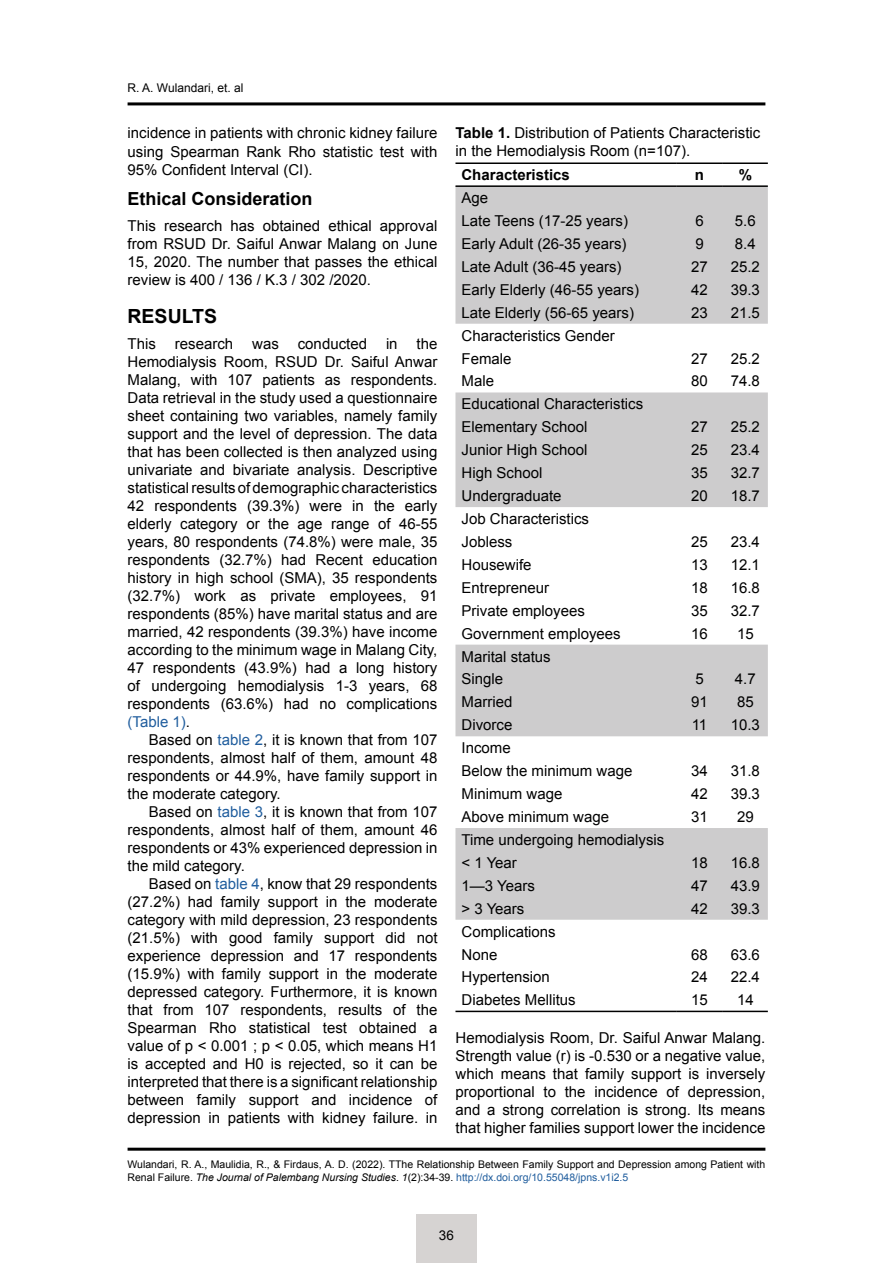
<style>
.page{position:relative;width:893px;height:1263px;background:#fff}
.page>*{position:absolute;margin:0;border:0;box-sizing:border-box;transform-origin:0 0}
.t1{font:700 19.5px "Arial";color:#000}
.t2{font:700 18px "Arial";color:#000}
.t3{font:15px/18px "Arial";color:#000}
.t4{font:700 15px "Arial";color:#000}
.t5{font:13.5px "Arial";color:#000}
.t6{font:12px "Arial";color:#000}
.t7{font:10.5px/12.6px "Arial";color:#000}
.s1{color:#215e9e}
.s2{font-weight:700}
.s3{font-style:italic}
</style>
<div class="page">
<hr style="left:128px;top:102px;width:637px;height:3px;background:#000">
<div style="left:416px;top:1214px;width:61px;height:49px;background:#d6d3d2"></div>
<hr style="left:128px;top:1148px;width:637px;height:3px;background:#000">
<svg style="left:455px;top:187px;width:313px;height:733px;fill:#cdcccd"></svg>
<hr style="left:455px;top:162px;width:221px;height:2px;background:#000">
<hr style="left:676px;top:162px;width:47px;height:2px;background:#000">
<hr style="left:723px;top:162px;width:45px;height:2px;background:#000">
<hr style="left:455px;top:1011px;width:221px;height:1px;background:#000">
<hr style="left:676px;top:1011px;width:47px;height:1px;background:#000">
<hr style="left:723px;top:1011px;width:45px;height:1px;background:#000">
<hr style="left:455px;top:185px;width:221px;height:2px;background:#000">
<hr style="left:676px;top:185px;width:47px;height:2px;background:#000">
<hr style="left:723px;top:185px;width:45px;height:2px;background:#000">
<p class="t6" style="left:128px;top:80px;width:117px">R. A. Wulandari, et. al</p>
<p class="t3" style="left:128px;top:124px;width:311px;text-align:justify">incidence in patients with chronic kidney failure using Spearman Rank Rho statistic test with 95% Confident Interval (CI).</p>
<p class="t2" style="left:128px;top:186px;width:187px">Ethical Consideration</p>
<p class="t3" style="left:128px;top:217px;width:311px;text-align:justify">This research has obtained ethical approval from RSUD Dr. Saiful Anwar Malang on June 15, 2020. The number that passes the ethical review is 400 / 136 / K.3 / 302 /2020.</p>
<h1 class="t1" style="left:128px;top:303px;width:91px">RESULTS</h1>
<p class="t3" style="left:128px;top:335px;width:30px">This</p>
<p class="t3" style="left:175px;top:335px;width:60px">research</p>
<p class="t3" style="left:252px;top:335px;width:28px">was</p>
<p class="t3" style="left:298px;top:335px;width:71px">conducted</p>
<p class="t3" style="left:386px;top:335px;width:13px">in</p>
<p class="t3" style="left:128px;top:335px;width:311px;text-align:justify;text-indent:289px">the Hemodialysis Room, RSUD Dr. Saiful Anwar Malang, with 107 patients as respondents.<br>Data retrieval in the study used a questionnaire sheet containing two variables, namely family support and the level of depression. The data that has been collected is then analyzed using univariate and bivariate analysis. Descriptive statistical results of demographic characteristics 42 respondents (39.3%) were in the early elderly category or the age range of 46-55 years, 80 respondents (74.8%) were male, 35 respondents (32.7%) had Recent education history in high school (SMA), 35 respondents (32.7%) work as private employees, 91 respondents (85%) have marital status and are married, 42 respondents (39.3%) have income according to the minimum wage in Malang City, 47 respondents (43.9%) had a long history of undergoing hemodialysis 1-3 years, 68 respondents (63.6%) had no complications <span class="s1">(Table 1)</span>.</p>
<p class="t3" style="left:128px;top:731px;width:311px;text-align:justify;text-indent:21px">Based on <span class="s1">table 2</span>, it is known that from 107 respondents, almost half of them, amount 48 respondents or 44.9%, have family support in the moderate category.</p>
<p class="t3" style="left:128px;top:803px;width:311px;text-align:justify;text-indent:21px">Based on <span class="s1">table 3</span>, it is known that from 107 respondents, almost half of them, amount 46 respondents or 43% experienced depression in the mild category.</p>
<p class="t3" style="left:128px;top:875px;width:311px;text-align:justify;text-indent:21px">Based on <span class="s1">table 4</span>, know that 29 respondents (27.2%) had family support in the moderate category with mild depression, 23 respondents (21.5%) with good family support did not experience depression and 17 respondents (15.9%) with family support in the moderate depressed category. Furthermore, it is known that from 107 respondents, results of the Spearman Rho statistical test obtained a value of p &lt; 0.001 ; p &lt; 0.05, which means H1 is accepted and H0 is rejected, so it can be interpreted that there is a significant relationship between family support and incidence of depression in patients with kidney failure. in</p>
<p class="t3" style="left:455px;top:124px;width:306px"><span class="s2">Table 1.</span> Distribution of Patients Characteristic in the Hemodialysis Room (n=107).</p>
<p class="t4" style="left:461px;top:165px;width:110px">Characteristics</p>
<p class="t4" style="left:695px;top:165px;width:11px">n</p>
<p class="t4" style="left:739px;top:165px;width:15px">%</p>
<p class="t3" style="left:461px;top:186px;width:168px;line-height:23px">Age<br>Late Teens (17-25 years)</p>
<p class="t3" style="left:695px;top:212px;width:10px">6</p>
<p class="t3" style="left:735px;top:212px;width:22px">5.6</p>
<p class="t3" style="left:461px;top:235px;width:167px">Early Adult (26-35 years)</p>
<p class="t3" style="left:695px;top:235px;width:10px">9</p>
<p class="t3" style="left:735px;top:235px;width:22px">8.4</p>
<p class="t3" style="left:461px;top:258px;width:162px">Late Adult (36-45 years)</p>
<p class="t3" style="left:691px;top:258px;width:18px">27</p>
<p class="t3" style="left:731px;top:258px;width:31px">25.2</p>
<p class="t3" style="left:461px;top:281px;width:179px">Early Elderly (46-55 years)</p>
<p class="t3" style="left:691px;top:281px;width:18px">42</p>
<p class="t3" style="left:731px;top:281px;width:31px">39.3</p>
<p class="t3" style="left:461px;top:304px;width:174px">Late Elderly (56-65 years)</p>
<p class="t3" style="left:691px;top:304px;width:18px">23</p>
<p class="t3" style="left:731px;top:304px;width:31px">21.5</p>
<p class="t3" style="left:461px;top:324px;width:155px;line-height:23px">Characteristics Gender<br>Female</p>
<p class="t3" style="left:691px;top:349px;width:18px">27</p>
<p class="t3" style="left:731px;top:349px;width:31px">25.2</p>
<p class="t3" style="left:461px;top:372px;width:34px">Male</p>
<p class="t3" style="left:691px;top:372px;width:18px">80</p>
<p class="t3" style="left:731px;top:372px;width:31px">74.8</p>
<p class="t3" style="left:461px;top:393px;width:183px;line-height:23px">Educational Characteristics<br>Elementary School</p>
<p class="t3" style="left:691px;top:418px;width:18px">27</p>
<p class="t3" style="left:731px;top:418px;width:31px">25.2</p>
<p class="t3" style="left:461px;top:441px;width:127px">Junior High School</p>
<p class="t3" style="left:691px;top:441px;width:18px">25</p>
<p class="t3" style="left:731px;top:441px;width:31px">23.4</p>
<p class="t3" style="left:461px;top:464px;width:82px">High School</p>
<p class="t3" style="left:691px;top:464px;width:18px">35</p>
<p class="t3" style="left:731px;top:464px;width:31px">32.7</p>
<p class="t3" style="left:461px;top:487px;width:102px">Undergraduate</p>
<p class="t3" style="left:691px;top:487px;width:18px">20</p>
<p class="t3" style="left:731px;top:487px;width:31px">18.7</p>
<p class="t3" style="left:461px;top:507px;width:129px;line-height:23px">Job Characteristics<br>Jobless</p>
<p class="t3" style="left:691px;top:533px;width:18px">25</p>
<p class="t3" style="left:731px;top:533px;width:31px">23.4</p>
<p class="t3" style="left:461px;top:556px;width:72px">Housewife</p>
<p class="t3" style="left:691px;top:556px;width:18px">13</p>
<p class="t3" style="left:731px;top:556px;width:31px">12.1</p>
<p class="t3" style="left:461px;top:579px;width:89px">Entrepreneur</p>
<p class="t3" style="left:691px;top:579px;width:18px">18</p>
<p class="t3" style="left:731px;top:579px;width:31px">16.8</p>
<p class="t3" style="left:461px;top:602px;width:125px">Private employees</p>
<p class="t3" style="left:691px;top:602px;width:18px">35</p>
<p class="t3" style="left:731px;top:602px;width:31px">32.7</p>
<p class="t3" style="left:461px;top:624px;width:161px">Government employees</p>
<p class="t3" style="left:691px;top:624px;width:18px">16</p>
<p class="t3" style="left:737px;top:624px;width:18px">15</p>
<p class="t3" style="left:461px;top:645px;width:91px;line-height:23px">Marital status<br>Single</p>
<p class="t3" style="left:695px;top:670px;width:10px">5</p>
<p class="t3" style="left:735px;top:670px;width:22px">4.7</p>
<p class="t3" style="left:461px;top:693px;width:52px">Married</p>
<p class="t3" style="left:691px;top:693px;width:18px">91</p>
<p class="t3" style="left:737px;top:693px;width:18px">85</p>
<p class="t3" style="left:461px;top:716px;width:52px">Divorce</p>
<p class="t3" style="left:692px;top:716px;width:17px">11</p>
<p class="t3" style="left:731px;top:716px;width:31px">10.3</p>
<p class="t3" style="left:461px;top:737px;width:172px;line-height:23px">Income<br>Below the minimum wage</p>
<p class="t3" style="left:691px;top:762px;width:18px">34</p>
<p class="t3" style="left:731px;top:762px;width:31px">31.8</p>
<p class="t3" style="left:461px;top:785px;width:102px">Minimum wage</p>
<p class="t3" style="left:691px;top:785px;width:18px">42</p>
<p class="t3" style="left:731px;top:785px;width:31px">39.3</p>
<p class="t3" style="left:461px;top:808px;width:149px">Above minimum wage</p>
<p class="t3" style="left:691px;top:808px;width:18px">31</p>
<p class="t3" style="left:737px;top:808px;width:18px">29</p>
<p class="t3" style="left:461px;top:828px;width:204px;line-height:23px">Time undergoing hemodialysis &lt; 1 Year</p>
<p class="t3" style="left:691px;top:854px;width:18px">18</p>
<p class="t3" style="left:731px;top:854px;width:31px">16.8</p>
<p class="t3" style="left:461px;top:877px;width:75px">1—3 Years</p>
<p class="t3" style="left:691px;top:877px;width:18px">47</p>
<p class="t3" style="left:731px;top:877px;width:31px">43.9</p>
<p class="t3" style="left:461px;top:899px;width:64px">&gt; 3 Years</p>
<p class="t3" style="left:691px;top:899px;width:18px">42</p>
<p class="t3" style="left:731px;top:899px;width:31px">39.3</p>
<p class="t3" style="left:461px;top:920px;width:96px;line-height:23px">Complications<br>None</p>
<p class="t3" style="left:691px;top:945px;width:18px">68</p>
<p class="t3" style="left:731px;top:945px;width:31px">63.6</p>
<p class="t3" style="left:461px;top:968px;width:90px">Hypertension</p>
<p class="t3" style="left:691px;top:968px;width:18px">24</p>
<p class="t3" style="left:731px;top:968px;width:31px">22.4</p>
<p class="t3" style="left:461px;top:991px;width:116px">Diabetes Mellitus</p>
<p class="t3" style="left:691px;top:991px;width:18px">15</p>
<p class="t3" style="left:737px;top:991px;width:18px">14</p>
<p class="t3" style="left:455px;top:1029px;width:311px;text-align:justify">Hemodialysis Room, Dr. Saiful Anwar Malang.<br>Strength value (r) is -0.530 or a negative value, which means that family support is inversely proportional to the incidence of depression, and a strong correlation is strong. Its means that higher families support lower the incidence</p>
<p class="t7" style="left:128px;top:1158px;width:639px">Wulandari, R. A., Maulidia, R., &amp; Firdaus, A. D. (2022). TThe Relationship Between Family Support and Depression among Patient with<br>Renal Failure. <span class="s3">The Journal of Palembang Nursing Studies</span>. <span class="s3">1</span>(2):34-39. <span class="s1">http://dx.doi.org/10.55048/jpns.v1i2.5</span></p>
<p class="t5" style="left:439px;top:1226px;width:17px">36</p>
</div>
